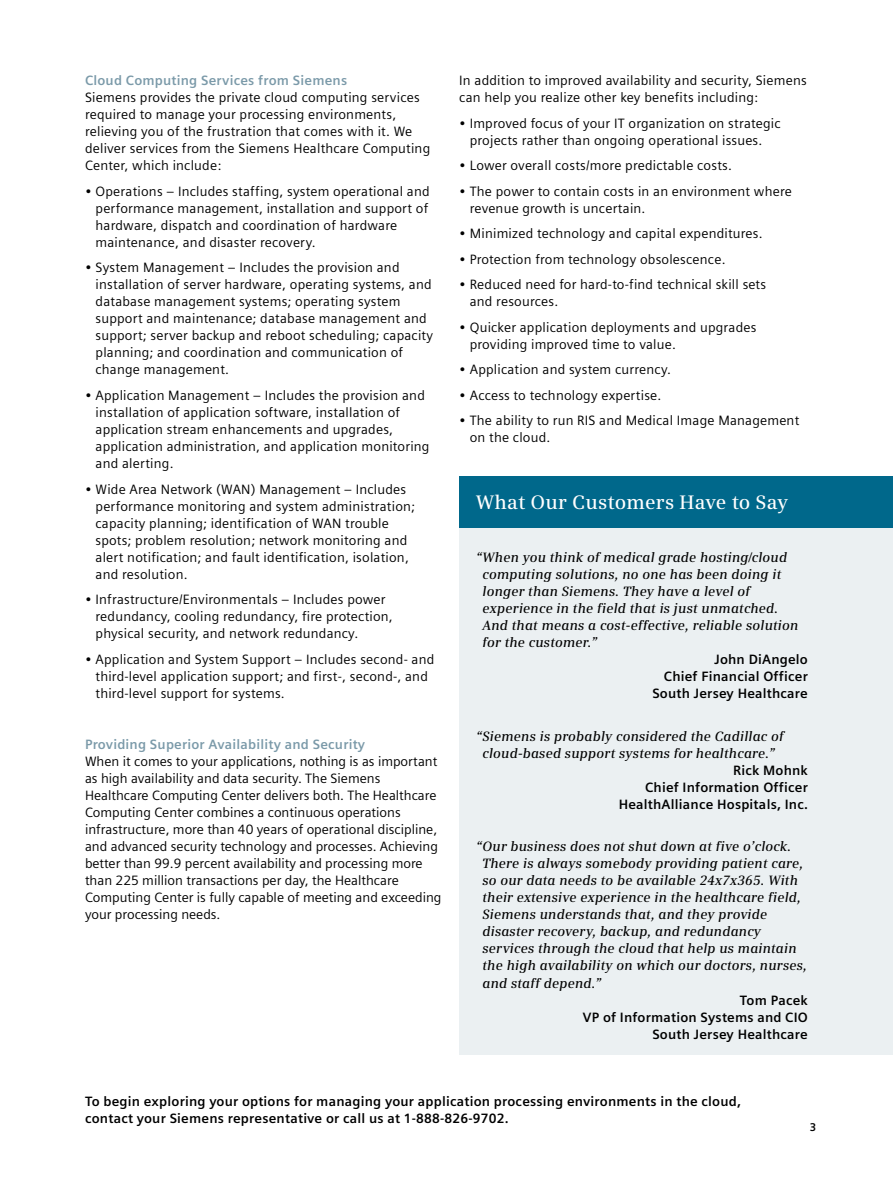
<style>
.page{position:relative;width:893px;height:1191px;background:#fff}
.page>*{position:absolute;margin:0;border:0;box-sizing:border-box;transform-origin:0 0}
.t1{font:600 19.5px "Siemens Serif";letter-spacing:.01em;color:#fff}
.t2{font:13.5px/17px "Siemens Sans";letter-spacing:.015em;color:#000}
.t3{font:italic 600 13.5px/17px "Siemens Serif";letter-spacing:.015em;color:#000}
.t4{font:700 13.5px/17px "Siemens Sans";letter-spacing:.015em;color:#000;text-align:right}
.t5{font:700 13.5px "Siemens Sans";letter-spacing:.015em;color:#7b9aa9}
.t6{font:700 11.25px "Siemens Sans";color:#000}
</style>
<div class="page">
<div style="left:459px;top:527px;width:434px;height:527px;background:#ebf0f2"></div>
<div style="left:459px;top:476px;width:434px;height:51px;background:#00688b"></div>
<p class="t5" style="left:85px;top:73px;width:264px">Cloud Computing Services from Siemens</p>
<p class="t2" style="left:85px;top:89px;width:347px">Siemens provides the private cloud computing services required to manage your processing environments, relieving you of the frustration that comes with it. We deliver services from the Siemens Healthcare Computing Center, which include:</p>
<p class="t2" style="left:96px;top:183px;width:336px;text-indent:-11px">• Operations – Includes staffing, system operational and performance management, installation and support of hardware, dispatch and coordination of hardware maintenance, and disaster recovery.</p>
<p class="t2" style="left:96px;top:259px;width:339px;text-indent:-11px">• System Management – Includes the provision and installation of server hardware, operating systems, and database management systems; operating system support and maintenance; database management and support; server backup and reboot scheduling; capacity planning; and coordination and communication of change management.</p>
<p class="t2" style="left:96px;top:387px;width:335px;text-indent:-11px">• Application Management – Includes the provision and installation of application software, installation of application stream enhancements and upgrades, application administration, and application monitoring and alerting.</p>
<p class="t2" style="left:96px;top:480px;width:321px;text-indent:-11px">• Wide Area Network (WAN) Management – Includes performance monitoring and system administration; capacity planning; identification of WAN trouble spots; problem resolution; network monitoring and alert notification; and fault identification, isolation, and resolution.</p>
<p class="t2" style="left:96px;top:591px;width:299px;text-indent:-11px">• Infrastructure/Environmentals – Includes power redundancy, cooling redundancy, fire protection, physical security, and network redundancy.</p>
<p class="t2" style="left:96px;top:650px;width:340px;text-indent:-11px">• Application and System Support – Includes second- and third-level application support; and first-, second-, and third-level support for systems.</p>
<p class="t5" style="left:85px;top:736px;width:282px">Providing Superior Availability and Security</p>
<p class="t2" style="left:85px;top:752px;width:358px">When it comes to your applications, nothing is as important as high availability and data security. The Siemens Healthcare Computing Center delivers both. The Healthcare Computing Center combines a continuous operations infrastructure, more than 40 years of operational discipline, and advanced security technology and processes. Achieving better than 99.9 percent availability and processing more than 225 million transactions per day, the Healthcare Computing Center is fully capable of meeting and exceeding your processing needs.</p>
<p class="t2" style="left:459px;top:72px;width:349px">In addition to improved availability and security, Siemens can help you realize other key benefits including:</p>
<p class="t2" style="left:459px;top:114px;width:323px;text-align:center">• Improved focus of your IT organization on strategic projects rather than ongoing operational issues.</p>
<p class="t2" style="left:459px;top:157px;width:274px">• Lower overall costs/more predictable costs.</p>
<p class="t2" style="left:470px;top:183px;width:324px;text-indent:-11px">• The power to contain costs in an environment where revenue growth is uncertain.</p>
<p class="t2" style="left:459px;top:225px;width:305px">• Minimized technology and capital expenditures.</p>
<p class="t2" style="left:459px;top:251px;width:268px">• Protection from technology obsolescence.</p>
<p class="t2" style="left:470px;top:276px;width:298px;text-indent:-11px">• Reduced need for hard-to-find technical skill sets and resources.</p>
<p class="t2" style="left:470px;top:319px;width:288px;text-indent:-11px">• Quicker application deployments and upgrades providing improved time to value.</p>
<p class="t2" style="left:459px;top:361px;width:213px">• Application and system currency.</p>
<p class="t2" style="left:459px;top:387px;width:204px">• Access to technology expertise.</p>
<p class="t2" style="left:470px;top:412px;width:331px;text-indent:-11px">• The ability to run RIS and Medical Image Management on the cloud.</p>
<h1 class="t1" style="left:476px;top:491px;width:313px">What Our Customers Have to Say</h1>
<p class="t3" style="left:483px;top:548px;width:317px;text-indent:-6px">“When you think of medical grade hosting/cloud computing solutions, no one has been doing it longer than Siemens. They have a level of experience in the field that is just unmatched.<br>And that means a cost-effective, reliable solution for the customer.”</p>
<p class="t4" style="left:652px;top:650px;width:157px">John DiAngelo<br>Chief Financial Officer<br>South Jersey Healthcare</p>
<p class="t3" style="left:476px;top:727px;width:309px;text-align:center">“Siemens is probably considered the Cadillac of cloud-based support systems for healthcare.”</p>
<p class="t4" style="left:619px;top:761px;width:191px">Rick Mohnk<br>Chief Information Officer<br>HealthAlliance Hospitals, Inc.</p>
<p class="t3" style="left:482px;top:838px;width:326px;text-indent:-6px">“Our business does not shut down at five o’clock.<br>There is always somebody providing patient care, so our data needs to be available 24x7x365. With their extensive experience in the healthcare field, Siemens understands that, and they provide disaster recovery, backup, and redundancy services through the cloud that help us maintain the high availability on which our doctors, nurses, and staff depend.”</p>
<p class="t4" style="left:583px;top:991px;width:226px">Tom Pacek<br>VP of Information Systems and CIO<br>South Jersey Healthcare</p>
<p class="t4" style="left:85px;top:1093px;width:657px;text-align:left">To begin exploring your options for managing your application processing environments in the cloud, contact your Siemens representative or call us at 1-888-826-9702.</p>
<p class="t6" style="left:810px;top:1120px;width:8px">3</p>
</div>
